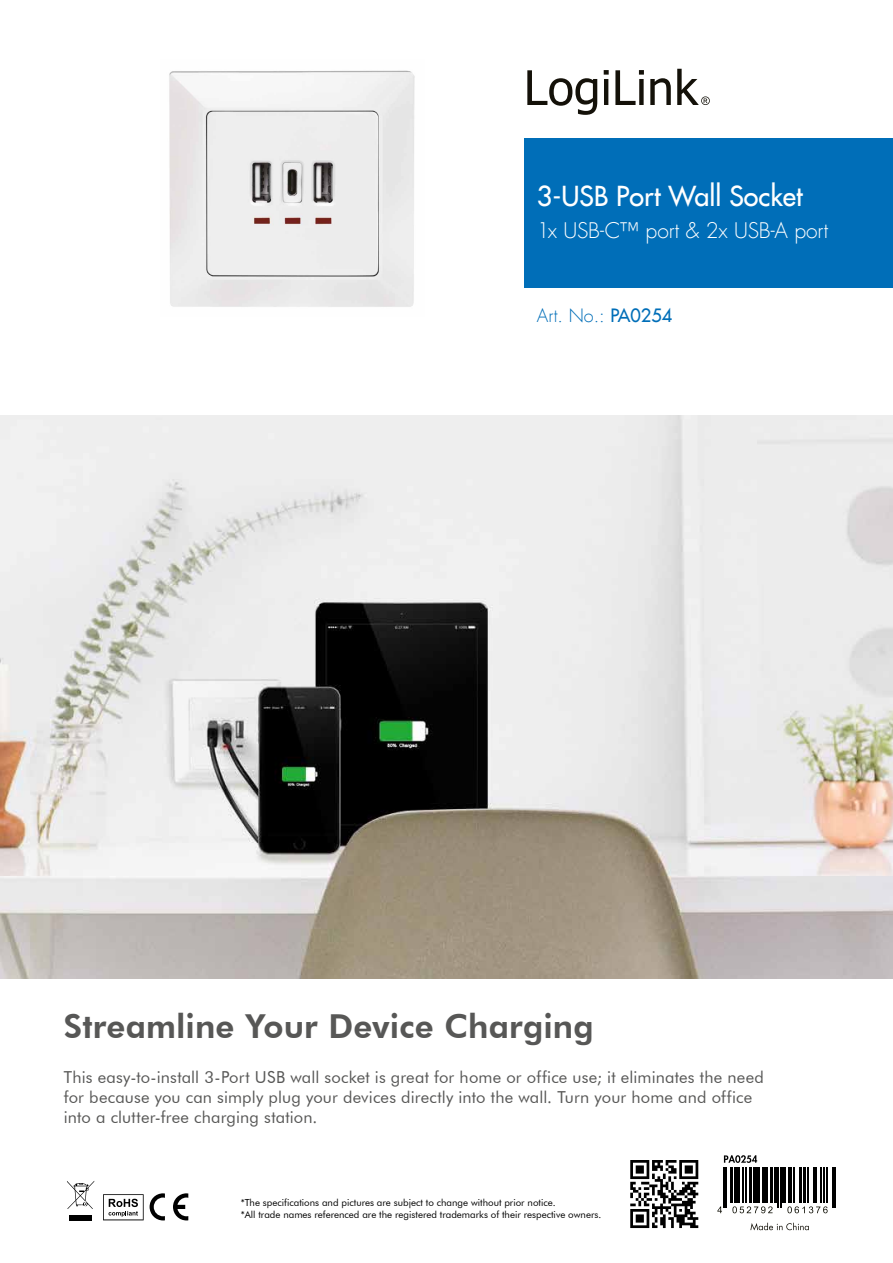
<style>
.page{position:relative;width:893px;height:1263px;background:#fff}
.page>*{position:absolute;margin:0;border:0;box-sizing:border-box;transform-origin:0 0}
.t1{font:800 33px "Futura BT";letter-spacing:.005em;color:#575756}
.t2{font:27px "Futura LT";color:#fff}
.t3{font:300 21px "Futura LT";letter-spacing:-.01em;color:#fff}
.t4{font:300 18px "Futura LT";color:#006eb8}
.t5{font:16.5px/19.8px "Futura BT";letter-spacing:.01em;color:#575756}
.t6{font:9.75px/11.7px "Futura BT";color:#000}
.s1{font-weight:400}
</style>
<div class="page">
<svg style="left:103px;top:1194px;width:41px;height:26px"></svg>
<svg style="left:67px;top:1181px;width:27px;height:28px"></svg>
<div style="left:69px;top:1215px;width:23px;height:5px;background:#000"></div>
<svg style="left:150px;top:1193px;width:15px;height:27px"></svg>
<svg style="left:173px;top:1193px;width:15px;height:27px"></svg>
<img style="left:0;top:415px;width:893px;height:563px">
<div style="left:524px;top:138px;width:369px;height:150px;background:#006eb8"></div>
<svg style="left:527px;top:69px;width:183px;height:46px"></svg>
<svg style="left:750px;top:1223px;width:59px;height:7px"></svg>
<svg style="left:630px;top:1160px;width:68px;height:68px"></svg>
<svg style="left:724px;top:1155px;width:33px;height:8px"></svg>
<svg style="left:717px;top:1206px;width:5px;height:7px"></svg>
<svg style="left:732px;top:1206px;width:40px;height:7px"></svg>
<svg style="left:787px;top:1206px;width:41px;height:7px"></svg>
<hr style="left:723px;top:1167px;width:1px;height:41px;background:#000">
<hr style="left:726px;top:1167px;width:1px;height:41px;background:#000">
<hr style="left:730px;top:1167px;width:3px;height:36px;background:#000">
<hr style="left:734px;top:1167px;width:1px;height:36px;background:#000">
<hr style="left:736px;top:1167px;width:4px;height:36px;background:#000">
<hr style="left:742px;top:1167px;width:1px;height:36px;background:#000">
<hr style="left:746px;top:1167px;width:1px;height:36px;background:#000">
<hr style="left:749px;top:1167px;width:3px;height:36px;background:#000">
<hr style="left:753px;top:1167px;width:3px;height:36px;background:#000">
<hr style="left:758px;top:1167px;width:2px;height:36px;background:#000">
<hr style="left:762px;top:1167px;width:1px;height:36px;background:#000">
<hr style="left:765px;top:1167px;width:3px;height:36px;background:#000">
<hr style="left:771px;top:1167px;width:2px;height:36px;background:#000">
<hr style="left:774px;top:1167px;width:2px;height:36px;background:#000">
<hr style="left:778px;top:1167px;width:1px;height:41px;background:#000">
<hr style="left:780px;top:1167px;width:1px;height:41px;background:#000">
<hr style="left:782px;top:1167px;width:4px;height:36px;background:#000">
<hr style="left:788px;top:1167px;width:1px;height:36px;background:#000">
<hr style="left:791px;top:1167px;width:1px;height:36px;background:#000">
<hr style="left:793px;top:1167px;width:1px;height:36px;background:#000">
<hr style="left:799px;top:1167px;width:2px;height:36px;background:#000">
<hr style="left:804px;top:1167px;width:2px;height:36px;background:#000">
<hr style="left:807px;top:1167px;width:1px;height:36px;background:#000">
<hr style="left:813px;top:1167px;width:1px;height:36px;background:#000">
<hr style="left:815px;top:1167px;width:1px;height:36px;background:#000">
<hr style="left:820px;top:1167px;width:1px;height:36px;background:#000">
<hr style="left:824px;top:1167px;width:1px;height:36px;background:#000">
<hr style="left:826px;top:1167px;width:1px;height:36px;background:#000">
<hr style="left:832px;top:1167px;width:1px;height:41px;background:#000">
<hr style="left:834px;top:1167px;width:1px;height:41px;background:#000">
<img style="left:169px;top:70px;width:246px;height:237px">
<h2 class="t2" style="left:537px;top:179px;width:267px">3-USB Port Wall Socket</h2>
<p class="t3" style="left:537px;top:217px;width:293px">1x USB-C™ port &amp; 2x USB-A port</p>
<p class="t4" style="left:537px;top:305px;width:137px">Art. No.: <span class="s1">PA0254</span></p>
<h1 class="t1" style="left:64px;top:1006px;width:532px">Streamline Your Device Charging</h1>
<p class="t5" style="left:64px;top:1067px;width:702px">This easy-to-install 3-Port USB wall socket is great for home or office use; it eliminates the need for because you can simply plug your devices directly into the wall. Turn your home and office into a clutter-free charging station.</p>
<p class="t6" style="left:241px;top:1196px;width:362px">*The specifications and pictures are subject to change without prior notice.<br>*All trade names referenced are the registered trademarks of their respective owners.</p>
</div>
